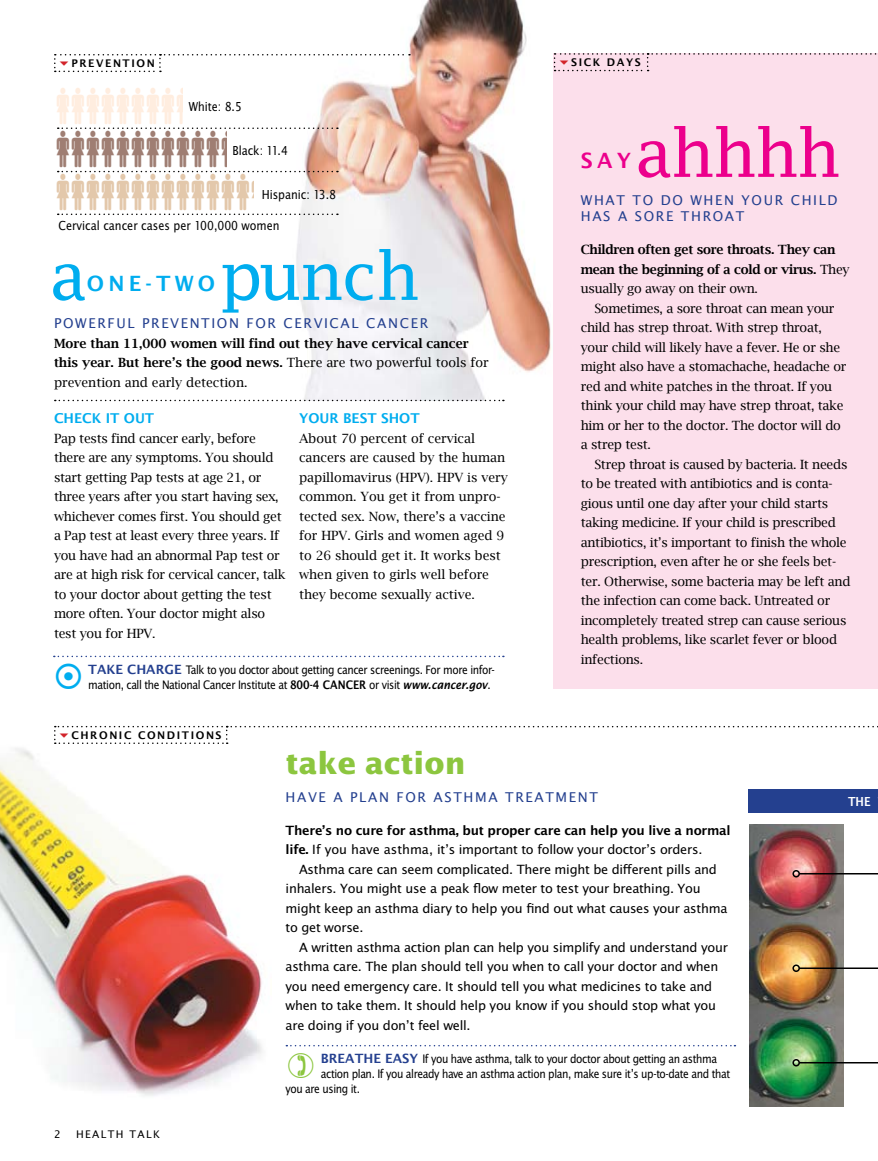
<style>
.page{position:relative;width:878px;height:1161px;background:#fff}
.page>*{position:absolute;margin:0;border:0;box-sizing:border-box;transform-origin:0 0}
.t1{font:66px "Lucida Fax";letter-spacing:-.03em;color:#00adef}
.t2{font:66px "Lucida Fax";letter-spacing:-.02em;color:#ec008c}
.t3{font:700 30px "Lucida Sans";color:#8cc63f}
.t4{font:600 21px "Lucida Sans";letter-spacing:.2em;color:#00adef}
.t5{font:600 21px "Lucida Sans";color:#ec008c}
.t6{font:13.5px/16.2px "Lucida Sans";letter-spacing:.12em;color:#24408f}
.t7{font:13.5px "Lucida Sans Nar EF";color:#000}
.t8{font:600 13.5px "Lucida Sans";color:#00adef}
.t9{font:13.5px "Lucida Sans Nar EF Dem Bol";color:#fff}
.t10{font:12.75px/19.5px "Lucida Bright";letter-spacing:-.02em;color:#000}
.t11{font:12.75px/19.5px "Lucida Sans";letter-spacing:-.02em;color:#000}
.t12{font:12.75px/15px "Lucida Sans Nar EF";letter-spacing:-.03em;color:#000}
.t13{font:12.75px/19.5px "Lucida Bright";color:#000}
.t14{font:600 12.75px/19.5px "Lucida Bright";color:#000}
.t15{font:600 12.75px/19.5px "Lucida Sans";letter-spacing:-.02em;color:#000}
.t16{font:600 12.75px/19.5px "Lucida Bright";letter-spacing:-.02em;color:#000}
.t17{font:600 12.75px "Lucida Sans";color:#24408f}
.t18{font:600 10.5px "Lucida Sans";letter-spacing:.15em;color:#000}
.t19{font:10.5px "Lucida Sans";color:#000}
.s1{font-weight:400}
.s2{color:#00adef}
.s3{font-family:"Lucida Sans";font-weight:600;color:#24408f}
.s4{font-family:"Lucida Sans Nar EF Dem Bol"}
.s5{font-family:"Lucida Sans Nar EF Dem Bol Ita"}
</style>
<div class="page">
<img style="left:276px;top:0;width:278px;height:401px">
<div style="left:554px;top:53px;width:324px;height:635px;background:#fcdfeb"></div>
<img style="left:0;top:748px;width:262px;height:348px">
<img style="left:749px;top:824px;width:95px;height:283px">
<hr style="left:799px;top:873px;width:79px;height:1px;background:#000">
<div style="left:792px;top:870px;width:8px;height:8px;border:2px solid #000;border-radius:50%"></div>
<hr style="left:799px;top:968px;width:79px;height:1px;background:#000">
<div style="left:792px;top:964px;width:8px;height:8px;border:2px solid #000;border-radius:50%"></div>
<hr style="left:799px;top:1062px;width:79px;height:2px;background:#000">
<div style="left:792px;top:1059px;width:8px;height:7px;border:2px solid #000;border-radius:50%"></div>
<svg style="left:286px;top:1045px;width:449px;height:1px"></svg>
<div style="left:748px;top:790px;width:130px;height:23px;background:#24408f"></div>
<svg style="left:55px;top:400px;width:449px;height:1px"></svg>
<svg style="left:54px;top:656px;width:450px;height:1px"></svg>
<svg style="left:54px;top:54px;width:356px;height:18px"></svg>
<svg style="left:554px;top:53px;width:323px;height:18px"></svg>
<svg style="left:54px;top:726px;width:824px;height:18px"></svg>
<svg style="left:57px;top:88px;width:281px;height:127px"></svg>
<p class="t18" style="left:71px;top:57px;width:85px">prevention</p>
<p class="t18" style="left:571px;top:56px;width:55px">sick days</p>
<p class="t7" style="left:189px;top:100px;width:55px">White: 8.5</p>
<p class="t7" style="left:232px;top:143px;width:57px">Black: 11.4</p>
<p class="t7" style="left:262px;top:188px;width:76px">Hispanic: 13.8</p>
<p class="t7" style="left:58px;top:218px;width:222px">Cervical cancer cases per 100,000 women</p>
<h1 class="t1" style="left:219px;top:238px;width:201px">punch</h1>
<p class="t6" style="left:54px;top:315px;width:375px">POWERFUL PREVENTION FOR CERVICAL CANCER</p>
<p class="t14" style="left:54px;top:333px;width:436px">More than 11,000 women will find out they have cervical cancer this year. But here’s the good news. <span class="s1">There are two powerful tools for prevention and early detection.</span></p>
<h1 class="t1" style="left:50px;top:238px;width:39px">a</h1>
<h3 class="t4" style="left:87px;top:271px;width:130px">one-two</h3>
<p class="t8" style="left:54px;top:410px;width:30px">CHECK</p>
<p class="t8" style="left:106px;top:410px;width:50px">IT OUT</p>
<p class="t10" style="left:54px;top:428px;width:233px">Pap tests find cancer early, before there are any symptoms. You should start getting Pap tests at age 21, or three years after you start having sex, whichever comes first. You should get a Pap test at least every three years. If you have had an abnormal Pap test or are at high risk for cervical cancer, talk to your doctor about getting the test more often. Your doctor might also test you for HPV.</p>
<p class="t8" style="left:299px;top:410px;width:111px">YOUR BEST SHOT</p>
<p class="t13" style="left:299px;top:428px;width:210px">About 70 percent of cervical cancers are caused by the human papillomavirus (HPV). HPV is very common. You get it from unpro&shy;tected sex. Now, there’s a vaccine for HPV. Girls and women aged 9 to 26 should get it. It works best when given to girls well before they become sexually active.</p>
<p class="t17" style="left:53px;top:661px;width:85px"><span class="s2">▪</span>Take Cha</p>
<p class="t12" style="left:88px;top:662px;width:408px;text-indent:67px"><span class="s3">rge</span> Talk to you doctor about getting cancer screenings. For more infor&shy;mation, call the National Cancer Institute at <span class="s4">800-4 CAN CER</span> or visit <span class="s5">www.cancer.gov</span>.</p>
<p class="t18" style="left:71px;top:729px;width:151px">Ch ronic Conditions</p>
<h1 class="t2" style="left:635px;top:115px;width:206px">ahhhh</h1>
<p class="t6" style="left:580px;top:192px;width:258px">WHAT TO DO WHEN YOUR CHILD<br>HAS A SORE THROAT</p>
<p class="t16" style="left:580px;top:240px;width:270px">Children often get sore throats. They can mean the beginning of a cold or virus. <span class="s1">They usually go away on their own.</span></p>
<p class="t10" style="left:580px;top:298px;width:267px;text-indent:14px">Sometimes, a sore throat can mean your child has strep throat. With strep throat, your child will likely have a fever. He or she might also have a stomachache, headache or red and white patches in the throat. If you think your child may have strep throat, take him or her to the doctor. The doctor will do a strep test.</p>
<p class="t10" style="left:580px;top:454px;width:271px;text-indent:14px">Strep throat is caused by bacteria. It needs to be treated with antibiotics and is conta&shy;gious until one day after your child starts taking medicine. If your child is prescribed antibiotics, it’s important to finish the whole prescription, even after he or she feels bet&shy;ter. Otherwise, some bacteria may be left and the infection can come back. Untreated or incompletely treated strep can cause serious health problems, like scarlet fever or blood infections.</p>
<h3 class="t5" style="left:580px;top:148px;width:52px">SAY</h3>
<p class="t19" style="left:54px;top:1128px;width:8px">2</p>
<p class="t19" style="left:76px;top:1128px;width:9px">health</p>
<p class="t19" style="left:130px;top:1128px;width:9px">tal</p>
<p class="t19" style="left:153px;top:1128px;width:8px">k</p>
<h2 class="t3" style="left:285px;top:745px;width:181px">take action</h2>
<p class="t6" style="left:285px;top:789px;width:314px">HAVE A PLAN FOR ASTHMA TREATMENT</p>
<p class="t15" style="left:285px;top:820px;width:446px">There’s no cure for asthma, but proper care can help you live a normal life. <span class="s1">If you have asthma, it’s important to follow your doctor’s orders.</span></p>
<p class="t11" style="left:285px;top:859px;width:443px;text-indent:14px">Asthma care can seem complicated. There might be different pills and inhalers. You might use a peak flow meter to test your breathing. You might keep an asthma diary to help you find out what causes your asthma to get worse.</p>
<p class="t11" style="left:285px;top:937px;width:444px;text-indent:14px">A written asthma action plan can help you simplify and understand your asthma care. The plan should tell you when to call your doctor and when you need emergency care. It should tell you what medicines to take and when to take them. It should help you know if you should stop what you are doing if you don’t feel well.</p>
<p class="t12" style="left:321px;top:1051px;width:398px"><span class="s3">BREATHE EASY</span> If you have asthma, talk to your doctor about getting an asthma</p>
<p class="t12" style="left:321px;top:1066px;width:411px">action plan. If you already have an asthma action plan, make sure it’s up-to-date and that</p>
<p class="t12" style="left:285px;top:1081px;width:76px">you are using it.</p>
<p class="t9" style="left:848px;top:795px;width:24px">the</p>
</div>
